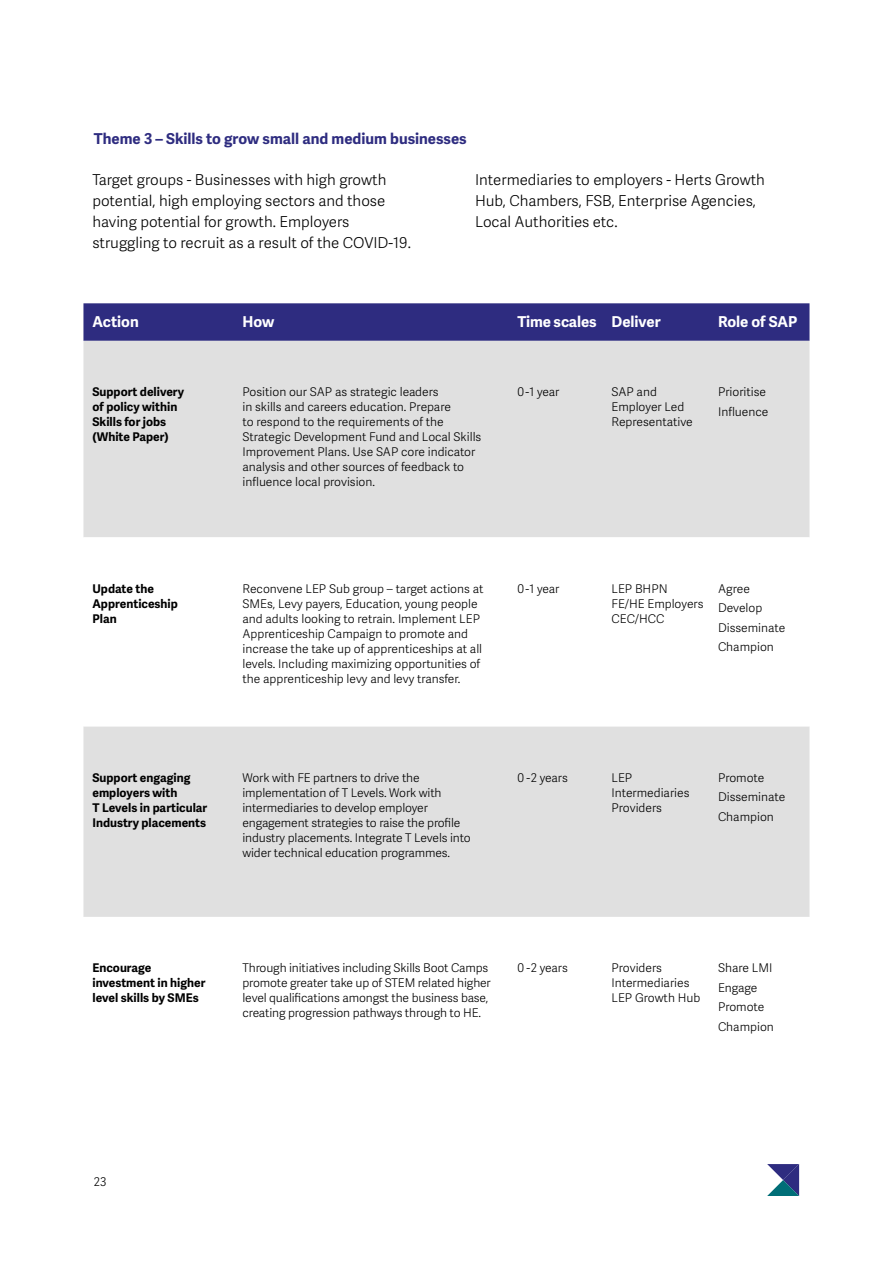
<style>
.page{position:relative;width:893px;height:1263px;background:#fff}
.page>*{position:absolute;margin:0;border:0;box-sizing:border-box;transform-origin:0 0}
.BODY_COPY{font:300 15px/21px "Adelle Sans";color:#000}
.BODY_COPY-2{font:700 15px "Adelle Sans";color:#2e2c80}
.INTRO_COPY{font:700 15px "Adelle Sans";color:#fff}
.INTRO_COPY-2{font:300 12px/15px "Adelle Sans";color:#000}
.INTRO_COPY-3{font:700 12px/15px "Adelle Sans";color:#000}
</style>
<div class="page">
<svg style="left:767px;top:1164px;width:32px;height:32px"></svg>
<div style="left:83px;top:303px;width:726px;height:38px;background:#2e2c80"></div>
<div style="left:83px;top:341px;width:726px;height:196px;background:#e0e0e0"></div>
<div style="left:83px;top:726px;width:726px;height:191px;background:#e0e0e0"></div>
<p class="BODY_COPY-2" style="left:94px;top:129px;width:374px">Theme 3 – Skills to grow small and medium businesses</p>
<p class="BODY_COPY" style="left:92px;top:170px;width:320px">Target groups - Businesses with high growth potential, high employing sectors and those having potential for growth. Employers struggling to recruit as a result of the COVID-19.</p>
<p class="BODY_COPY" style="left:475px;top:170px;width:291px">Intermediaries to employers - Herts Growth<br>Hub, Chambers, FSB, Enterprise Agencies,<br>Local Authorities etc.</p>
<p class="INTRO_COPY" style="left:92px;top:313px;width:48px">Action</p>
<p class="INTRO_COPY" style="left:242px;top:313px;width:33px">How</p>
<p class="INTRO_COPY" style="left:518px;top:313px;width:80px">Time scales</p>
<p class="INTRO_COPY" style="left:611px;top:313px;width:51px">Deliver</p>
<p class="INTRO_COPY" style="left:718px;top:313px;width:81px">Role of SAP</p>
<p class="INTRO_COPY-3" style="left:92px;top:385px;width:93px">Support delivery of policy within<br>Skills for jobs (White Paper)</p>
<p class="INTRO_COPY-2" style="left:242px;top:385px;width:240px">Position our SAP as strategic leaders<br>in skills and careers education. Prepare<br>to respond to the requirements of the Strategic Development Fund and Local Skills Improvement Plans. Use SAP core indicator analysis and other sources of feedback to influence local provision.</p>
<p class="INTRO_COPY-2" style="left:518px;top:385px;width:43px">0 -1 year</p>
<p class="INTRO_COPY-2" style="left:611px;top:385px;width:83px">SAP and<br>Employer Led<br>Representative</p>
<p class="INTRO_COPY-2" style="left:718px;top:385px;width:50px">Prioritise</p>
<p class="INTRO_COPY-2" style="left:718px;top:404px;width:52px">Influence</p>
<p class="INTRO_COPY-3" style="left:92px;top:581px;width:87px">Update the<br>Apprenticeship<br>Plan</p>
<p class="INTRO_COPY-2" style="left:242px;top:581px;width:242px">Reconvene LEP Sub group – target actions at SMEs, Levy payers, Education, young people and adults looking to retrain. Implement LEP Apprenticeship Campaign to promote and increase the take up of apprenticeships at all levels. Including maximizing opportunities of the apprenticeship levy and levy transfer.</p>
<p class="INTRO_COPY-2" style="left:518px;top:581px;width:43px">0 -1 year</p>
<p class="INTRO_COPY-2" style="left:611px;top:581px;width:93px">LEP BHPN<br>FE/HE Employers<br>CEC/HCC</p>
<p class="INTRO_COPY-2" style="left:718px;top:581px;width:33px">Agree</p>
<p class="INTRO_COPY-2" style="left:718px;top:601px;width:46px">Develop</p>
<p class="INTRO_COPY-2" style="left:718px;top:620px;width:69px">Disseminate</p>
<p class="INTRO_COPY-2" style="left:718px;top:640px;width:57px">Champion</p>
<p class="INTRO_COPY-3" style="left:92px;top:770px;width:116px">Support engaging employers with<br>T Levels in particular<br>Industry placements</p>
<p class="INTRO_COPY-2" style="left:242px;top:770px;width:230px">Work with FE partners to drive the implementation of T Levels. Work with intermediaries to develop employer engagement strategies to raise the profile industry placements. Integrate T Levels into wider technical education programmes.</p>
<p class="INTRO_COPY-2" style="left:518px;top:770px;width:52px">0 -2 years</p>
<p class="INTRO_COPY-2" style="left:611px;top:770px;width:79px">LEP<br>Intermediaries<br>Providers</p>
<p class="INTRO_COPY-2" style="left:718px;top:770px;width:48px">Promote</p>
<p class="INTRO_COPY-2" style="left:718px;top:790px;width:69px">Disseminate</p>
<p class="INTRO_COPY-2" style="left:718px;top:809px;width:57px">Champion</p>
<p class="INTRO_COPY-3" style="left:92px;top:961px;width:115px">Encourage investment in higher level skills by SMEs</p>
<p class="INTRO_COPY-2" style="left:242px;top:961px;width:250px">Through initiatives including Skills Boot Camps promote greater take up of STEM related higher level qualifications amongst the business base, creating progression pathways through to HE.</p>
<p class="INTRO_COPY-2" style="left:518px;top:961px;width:52px">0 -2 years</p>
<p class="INTRO_COPY-2" style="left:611px;top:961px;width:90px">Providers<br>Intermediaries<br>LEP Growth Hub</p>
<p class="INTRO_COPY-2" style="left:718px;top:961px;width:56px">Share LMI</p>
<p class="INTRO_COPY-2" style="left:718px;top:980px;width:41px">Engage</p>
<p class="INTRO_COPY-2" style="left:718px;top:1000px;width:48px">Promote</p>
<p class="INTRO_COPY-2" style="left:718px;top:1019px;width:57px">Champion</p>
<p class="INTRO_COPY-2" style="left:94px;top:1175px;width:14px">23</p>
</div>
